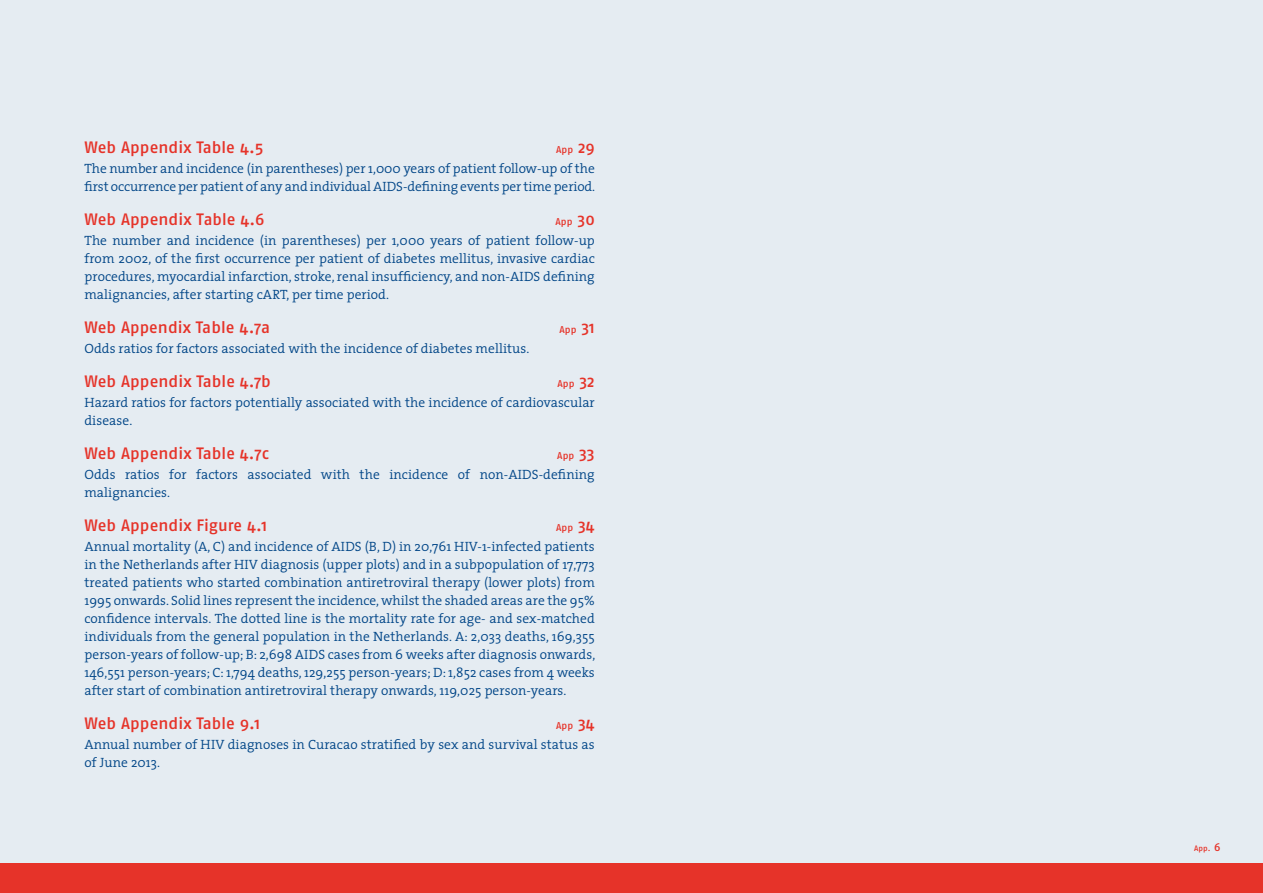
<style>
.page{position:relative;width:1263px;height:893px;background:#e5ecf2}
.page>*{position:absolute;margin:0;border:0;box-sizing:border-box;transform-origin:0 0}
.t1{font:16.5px "Fago No Med";letter-spacing:.005em;color:#e63329}
.t2{font:300 13.5px/18px "The Serif";letter-spacing:.005em;color:#004587}
.t3{font:9.9px "Fago No Med";letter-spacing:.005em;color:#e63329}
.t4{font:7.8px "Fago No Med";color:#e63329}
.s1{font-size:16.5px}
.s2{font-size:11.25px}
</style>
<div class="page">
<div style="left:0;top:863px;width:1263px;height:30px;background:#e63329"></div>
<p class="t1" style="left:85px;top:138px;width:181px">Web Appendix Table 4.5</p>
<p class="t3" style="left:556px;top:144px;width:40px">App <span class="s1">29</span></p>
<p class="t2" style="left:85px;top:159px;width:512px">The number and incidence (in parentheses) per 1,000 years of patient follow-up of the first occurrence per patient of any and individual AIDS-defining events per time period.</p>
<p class="t1" style="left:85px;top:210px;width:182px">Web Appendix Table 4.6</p>
<p class="t3" style="left:555px;top:216px;width:41px">App <span class="s1">30</span></p>
<p class="t2" style="left:85px;top:231px;width:512px;text-align:justify">The number and incidence (in parentheses) per 1,000 years of patient follow-up from 2002, of the first occurrence per patient of diabetes mellitus, invasive cardiac procedures, myocardial infarction, stroke, renal insufficiency, and non-AIDS defining malignancies, after starting cART, per time period.</p>
<p class="t1" style="left:85px;top:318px;width:187px">Web Appendix Table 4.7a</p>
<p class="t3" style="left:559px;top:324px;width:37px">App <span class="s1">31</span></p>
<p class="t2" style="left:85px;top:339px;width:446px">Odds ratios for factors associated with the incidence of diabetes mellitus.</p>
<p class="t1" style="left:85px;top:372px;width:188px">Web Appendix Table 4.7b</p>
<p class="t3" style="left:557px;top:378px;width:39px">App <span class="s1">32</span></p>
<p class="t2" style="left:85px;top:393px;width:512px">Hazard ratios for factors potentially associated with the incidence of cardiovascular disease.</p>
<p class="t1" style="left:85px;top:444px;width:186px">Web Appendix Table 4.7c</p>
<p class="t3" style="left:557px;top:450px;width:39px">App <span class="s1">33</span></p>
<p class="t2" style="left:85px;top:465px;width:512px">Odds ratios for factors associated with the incidence of non-AIDS-defining malignancies.</p>
<p class="t1" style="left:85px;top:516px;width:184px">Web Appendix Figure 4.1</p>
<p class="t3" style="left:556px;top:522px;width:40px">App <span class="s1">34</span></p>
<p class="t2" style="left:85px;top:537px;width:512px;text-align:justify">Annual mortality (A, C) and incidence of AIDS (B, D) in 20,761 HIV-1-infected patients in the Netherlands after HIV diagnosis (upper plots) and in a subpopulation of 17,773 treated patients who started combination antiretroviral therapy (lower plots) from 1995 onwards. Solid lines represent the incidence, whilst the shaded areas are the 95% confidence intervals. The dotted line is the mortality rate for age- and sex-matched individuals from the general population in the Netherlands. A: 2,033 deaths, 169,355 person-years of follow-up; B: 2,698 AIDS cases from 6 weeks after diagnosis onwards, 146,551 person-years; C: 1,794 deaths, 129,255 person-years; D: 1,852 cases from 4 weeks after start of combination antiretroviral therapy onwards, 119,025 person-years.</p>
<p class="t1" style="left:85px;top:714px;width:177px">Web Appendix Table 9.1</p>
<p class="t3" style="left:556px;top:720px;width:40px">App <span class="s1">34</span></p>
<p class="t2" style="left:85px;top:735px;width:512px">Annual number of HIV diagnoses in Curacao stratified by sex and survival status as of June 2013.</p>
<p class="t4" style="left:1194px;top:843px;width:28px">App. <span class="s2">6</span></p>
</div>
